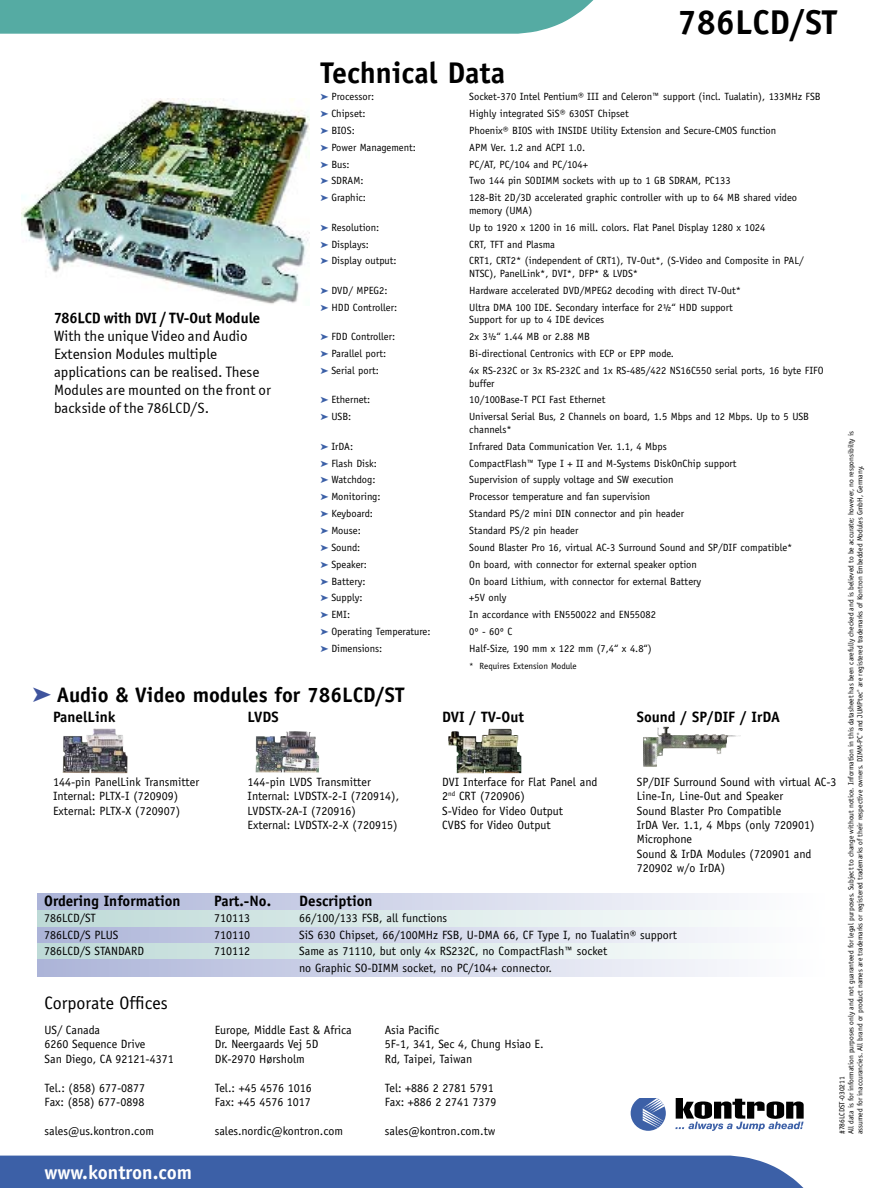
<style>
.page{position:relative;width:893px;height:1188px;background:#fff}
.page>*{position:absolute;margin:0;border:0;box-sizing:border-box;transform-origin:0 0}
.t1{font:700 34.5px "Officina Sans";color:#000}
.t2{font:700 30px "Officina Sans";color:#000}
.t3{font:700 21px "Officina Sans";color:#000}
.t4{font:700 19.5px "Officina Sans";color:#fff}
.t5{font:18px "Officina Sans";color:#000}
.t6{font:15px/18px "Officina Sans ITCTT Book";color:#000}
.t7{font:700 15px "Officina Sans";color:#000}
.t8{font:15px "Officina Sans ITCTT Bold";color:#000}
.t9{font:12px/14.4px "Officina Sans";color:#000}
.t10{font:10.5px/12.6px "Officina Sans";color:#000}
.t11{font:9px "Officina Sans";color:#000}
.t12{font:7.5px/9px "Officina Sans";color:#000}
</style>
<div class="page">
<div style="left:38px;top:927px;width:786px;height:16px;background:linear-gradient(to right,#acb4d8,#feffff)"></div>
<div style="left:38px;top:943px;width:786px;height:17px;background:linear-gradient(to right,#bedad7,#fff)"></div>
<div style="left:38px;top:960px;width:786px;height:16px;background:linear-gradient(to right,#acb4d8,#feffff)"></div>
<svg style="left:0;top:0;width:594px;height:34px;background:#5dafa7"></svg>
<div style="left:0;top:1156px;width:804px;height:32px;background:#3c60a7"></div>
<svg style="left:631px;top:1098px;width:35px;height:33px"></svg>
<svg style="left:675px;top:1098px;width:129px;height:33px"></svg>
<div style="left:38px;top:894px;width:786px;height:16px;background:linear-gradient(to right,#acb4d8,#feffff)"></div>
<div style="left:38px;top:910px;width:786px;height:17px;background:linear-gradient(to right,#bedad7,#fff)"></div>
<img style="left:63px;top:728px;width:65px;height:45px">
<img style="left:255px;top:731px;width:64px;height:41px">
<img style="left:448px;top:729px;width:73px;height:44px">
<img style="left:643px;top:727px;width:98px;height:40px">
<img style="left:21px;top:99px;width:288px;height:205px">
<h1 class="t1" style="left:677px;top:0;width:161px">786LCD/ST</h1>
<h2 class="t2" style="left:320px;top:54px;width:186px">Technical Data</h2>
<p class="t10" style="left:331px;top:90px;width:44px">Processor:</p>
<p class="t10" style="left:469px;top:90px;width:353px">Socket-370 Intel Pentium® III and Celeron™ support (incl. Tualatin), 133MHz FSB</p>
<p class="t10" style="left:331px;top:107px;width:36px">Chipset:</p>
<p class="t10" style="left:469px;top:107px;width:161px">Highly integrated SiS® 630ST Chipset</p>
<p class="t10" style="left:331px;top:124px;width:25px">BIOS:</p>
<p class="t10" style="left:469px;top:124px;width:308px">Phoenix® BIOS with INSIDE Utility Extension and Secure-CMOS function</p>
<p class="t10" style="left:331px;top:141px;width:86px">Power Management:</p>
<p class="t10" style="left:469px;top:141px;width:117px">APM Ver. 1.2 and ACPI 1.0.</p>
<p class="t10" style="left:331px;top:158px;width:20px">Bus:</p>
<p class="t10" style="left:469px;top:158px;width:120px">PC/AT, PC/104 and PC/104+</p>
<p class="t10" style="left:331px;top:175px;width:34px">SDRAM:</p>
<p class="t10" style="left:469px;top:175px;width:263px">Two 144 pin SODIMM sockets with up to 1 GB SDRAM, PC133</p>
<p class="t10" style="left:331px;top:191px;width:36px">Graphic:</p>
<p class="t10" style="left:469px;top:191px;width:329px">128-Bit 2D/3D accelerated graphic controller with up to 64 MB shared video memory (UMA)</p>
<p class="t10" style="left:331px;top:221px;width:49px">Resolution:</p>
<p class="t10" style="left:469px;top:221px;width:298px">Up to 1920 x 1200 in 16 mill. colors. Flat Panel Display 1280 x 1024</p>
<p class="t10" style="left:331px;top:238px;width:39px">Displays:</p>
<p class="t10" style="left:469px;top:238px;width:87px">CRT, TFT and Plasma</p>
<p class="t10" style="left:331px;top:255px;width:67px">Display output:</p>
<p class="t10" style="left:469px;top:255px;width:336px">CRT1, CRT2* (independent of CRT1), TV-Out*, (S-Video and Composite in PAL/<br>NTSC), PanelLink*, DVI*, DFP* &amp; LVDS*</p>
<p class="t10" style="left:331px;top:284px;width:58px">DVD/ MPEG2:</p>
<p class="t10" style="left:469px;top:284px;width:273px">Hardware accelerated DVD/MPEG2 decoding with direct TV-Out*</p>
<p class="t10" style="left:331px;top:301px;width:67px">HDD Controller:</p>
<p class="t10" style="left:469px;top:301px;width:265px">Ultra DMA 100 IDE. Secondary interface for 21⁄2“ HDD support<br>Support for up to 4 IDE devices</p>
<p class="t10" style="left:331px;top:330px;width:65px">FDD Controller:</p>
<p class="t10" style="left:469px;top:330px;width:122px">2x 31⁄2“ 1.44 MB or 2.88 MB</p>
<p class="t10" style="left:331px;top:347px;width:56px">Parallel port:</p>
<p class="t10" style="left:469px;top:347px;width:206px">Bi-directional Centronics with ECP or EPP mode.</p>
<p class="t10" style="left:331px;top:364px;width:49px">Serial port:</p>
<p class="t10" style="left:469px;top:364px;width:356px">4x RS-232C or 3x RS-232C and 1x RS-485/422 NS16C550 serial ports, 16 byte FIFO buffer</p>
<p class="t10" style="left:331px;top:394px;width:40px">Ethernet:</p>
<p class="t10" style="left:469px;top:394px;width:138px">10/100Base-T PCI Fast Ethernet</p>
<p class="t10" style="left:331px;top:410px;width:21px">USB:</p>
<p class="t10" style="left:469px;top:410px;width:341px">Universal Serial Bus, 2 Channels on board, 1.5 Mbps and 12 Mbps. Up to 5 USB channels*</p>
<p class="t10" style="left:331px;top:440px;width:23px">IrDA:</p>
<p class="t10" style="left:469px;top:440px;width:199px">Infrared Data Communication Ver. 1.1, 4 Mbps</p>
<p class="t10" style="left:331px;top:457px;width:47px">Flash Disk:</p>
<p class="t10" style="left:469px;top:457px;width:269px">CompactFlash™ Type I + II and M-Systems DiskOnChip support</p>
<p class="t10" style="left:331px;top:474px;width:46px">Watchdog:</p>
<p class="t10" style="left:469px;top:474px;width:206px">Supervision of supply voltage and SW execution</p>
<p class="t10" style="left:331px;top:490px;width:51px">Monitoring:</p>
<p class="t10" style="left:469px;top:490px;width:183px">Processor temperature and fan supervision</p>
<p class="t10" style="left:331px;top:507px;width:43px">Keyboard:</p>
<p class="t10" style="left:469px;top:507px;width:216px">Standard PS/2 mini DIN connector and pin header</p>
<p class="t10" style="left:331px;top:524px;width:31px">Mouse:</p>
<p class="t10" style="left:469px;top:524px;width:111px">Standard PS/2 pin header</p>
<p class="t10" style="left:331px;top:541px;width:30px">Sound:</p>
<p class="t10" style="left:469px;top:541px;width:325px">Sound Blaster Pro 16, virtual AC-3 Surround Sound and SP/DIF compatible*</p>
<p class="t10" style="left:331px;top:558px;width:37px">Speaker:</p>
<p class="t10" style="left:469px;top:558px;width:229px">On board, with connector for external speaker option</p>
<p class="t10" style="left:331px;top:575px;width:36px">Battery:</p>
<p class="t10" style="left:469px;top:575px;width:233px">On board Lithium, with connector for external Battery</p>
<p class="t10" style="left:331px;top:592px;width:33px">Supply:</p>
<p class="t10" style="left:469px;top:592px;width:39px">+5V only</p>
<p class="t10" style="left:331px;top:608px;width:20px">EMI:</p>
<p class="t10" style="left:469px;top:608px;width:188px">In accordance with EN550022 and EN55082</p>
<p class="t10" style="left:331px;top:625px;width:101px">Operating Temperature:</p>
<p class="t10" style="left:469px;top:625px;width:45px">0º - 60º C</p>
<p class="t10" style="left:331px;top:642px;width:52px">Dimensions:</p>
<p class="t10" style="left:469px;top:642px;width:184px">Half-Size, 190 mm x 122 mm (7,4“ x 4.8“)</p>
<p class="t11" style="left:469px;top:660px;width:109px">* Requires Extension Module</p>
<h3 class="t8" style="left:54px;top:308px;width:208px">786LCD with DVI / TV-Out Module</h3>
<h3 class="t6" style="left:54px;top:327px;width:218px">With the unique Video and Audio<br>Extension Modules multiple applications can be realised. These<br>Modules are mounted on the front or backside of the 786LCD/S.</h3>
<p class="t12" style="left:838px;top:1134px;width:704px;rotate:-90deg">#786LCDST-030211<br>All data is for information purposes only and not guaranteed for legal purposes. Subject to change without notice. Information in this datasheet has been carefully checked and is believed to be accurate; however, no responsibilty is assumed for inaccurancies. All brand or product names are trademarks or registered trademarks of their respective owners. DIMM-PC<sup>®</sup> and JUMPtec<sup>®</sup> are registered trademarks of Kontron Embedded Modules GmbH, Germany.</p>
<h3 class="t3" style="left:57px;top:682px;width:349px">Audio &amp; Video modules for 786LCD/ST</h3>
<h3 class="t7" style="left:53px;top:708px;width:64px">PanelLink</h3>
<h3 class="t7" style="left:442px;top:708px;width:83px">DVI / TV-Out</h3>
<h3 class="t7" style="left:637px;top:708px;width:145px">Sound / SP/DIF / IrDA</h3>
<h3 class="t7" style="left:248px;top:708px;width:33px">LVDS</h3>
<p class="t9" style="left:53px;top:775px;width:148px">144-pin PanelLink Transmitter<br>Internal: PLTX-I (720909)<br>External: PLTX-X (720907)</p>
<p class="t9" style="left:442px;top:775px;width:157px">DVI Interface for Flat Panel and<br>2<sup>nd</sup> CRT (720906)<br>S-Video for Video Output<br>CVBS for Video Output</p>
<p class="t9" style="left:637px;top:775px;width:201px">SP/DIF Surround Sound with virtual AC-3<br>Line-In, Line-Out and Speaker<br>Sound Blaster Pro Compatible<br>IrDA Ver. 1.1, 4 Mbps (only 720901)<br>Microphone<br>Sound &amp; IrDA Modules (720901 and<br>720902 w/o IrDA)</p>
<p class="t9" style="left:248px;top:775px;width:153px">144-pin LVDS Transmitter<br>Internal: LVDSTX-2-I (720914),<br>LVDSTX-2A-I (720916)<br>External: LVDSTX-2-X (720915)</p>
<h3 class="t7" style="left:44px;top:891px;width:138px">Ordering Information</h3>
<h3 class="t7" style="left:214px;top:891px;width:58px">Part.-No.</h3>
<h3 class="t7" style="left:299px;top:891px;width:75px">Description</h3>
<p class="t9" style="left:44px;top:911px;width:53px">786LCD/ST</p>
<p class="t9" style="left:214px;top:911px;width:37px">710113</p>
<p class="t9" style="left:299px;top:911px;width:149px">66/100/133 FSB, all functions</p>
<p class="t9" style="left:44px;top:927px;width:76px">786LCD/S PLUS</p>
<p class="t9" style="left:214px;top:927px;width:37px">710110</p>
<p class="t9" style="left:299px;top:927px;width:379px">SiS 630 Chipset, 66/100MHz FSB, U-DMA 66, CF Type I, no Tualatin® support</p>
<p class="t9" style="left:44px;top:944px;width:101px">786LCD/S STANDARD</p>
<p class="t9" style="left:214px;top:944px;width:37px">710112</p>
<p class="t9" style="left:299px;top:943px;width:310px;line-height:16.5px">Same as 71110, but only 4x RS232C, no CompactFlash™ socket no Graphic SO-DIMM socket, no PC/104+ connector.</p>
<h3 class="t5" style="left:45px;top:993px;width:125px">Corporate Offices</h3>
<p class="t9" style="left:45px;top:1023px;width:131px">US/ Canada<br>6260 Sequence Drive<br>San Diego, CA 92121-4371</p>
<p class="t9" style="left:45px;top:1080px;width:102px">Tel.: (858) 677-0877<br>Fax: (858) 677-0898</p>
<p class="t9" style="left:45px;top:1123px;width:111px">sales@us.kontron.com</p>
<p class="t9" style="left:215px;top:1023px;width:138px">Europe, Middle East &amp; Africa<br>Dr. Neergaards Vej 5D<br>DK-2970 Hørsholm</p>
<p class="t9" style="left:215px;top:1080px;width:99px">Tel.: +45 4576 1016<br>Fax: +45 4576 1017</p>
<p class="t9" style="left:215px;top:1123px;width:130px">sales.nordic@kontron.com</p>
<p class="t9" style="left:385px;top:1023px;width:160px">Asia Pacific<br>5F-1, 341, Sec 4, Chung Hsiao E.<br>Rd, Taipei, Taiwan</p>
<p class="t9" style="left:385px;top:1080px;width:113px">Tel: +886 2 2781 5791<br>Fax: +886 2 2741 7379</p>
<p class="t9" style="left:385px;top:1123px;width:112px">sales@kontron.com.tw</p>
<h3 class="t4" style="left:45px;top:1160px;width:149px">www.kontron.com</h3>
</div>
